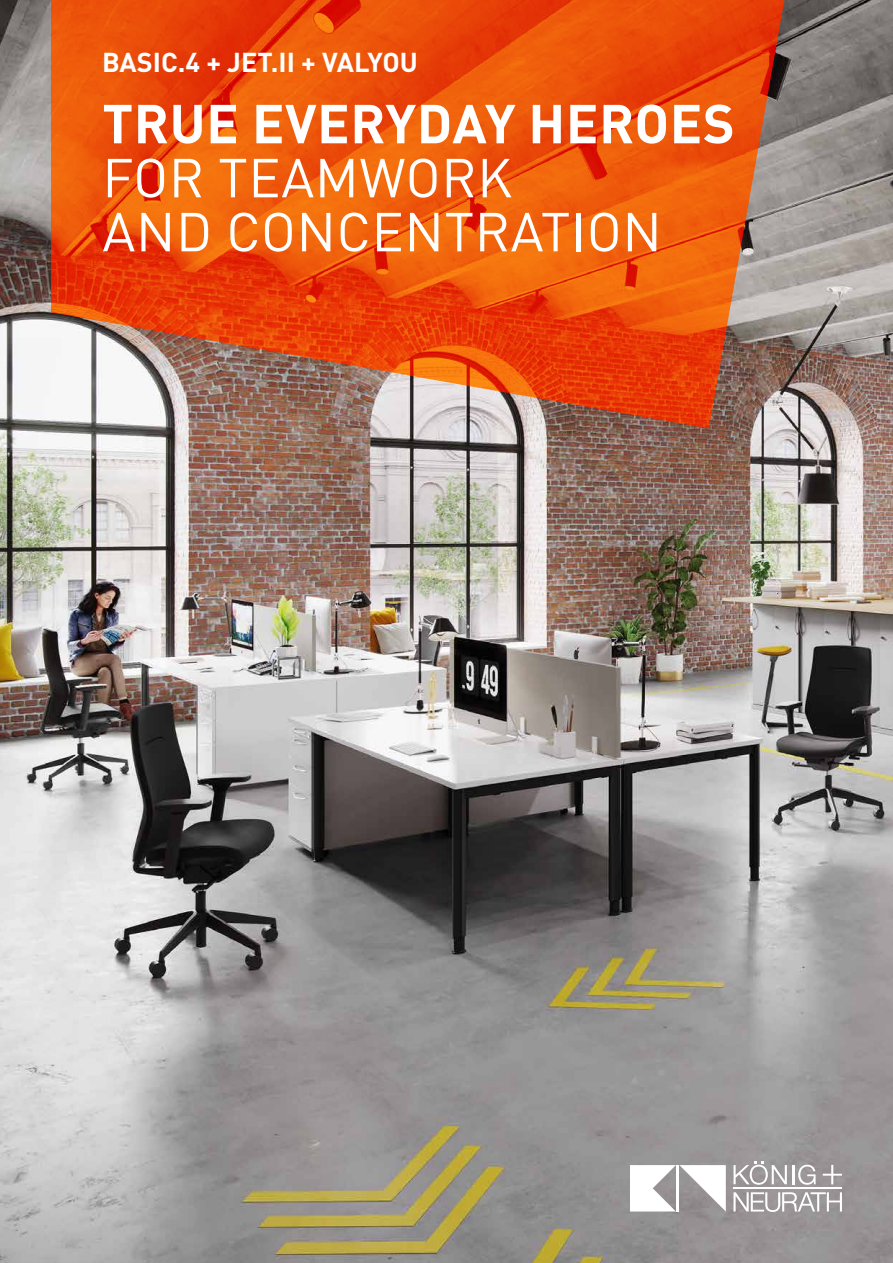
<style>
.page{position:relative;width:893px;height:1263px;background:#fff}
.page>*{position:absolute;margin:0;border:0;box-sizing:border-box;transform-origin:0 0}
.t1{font:54px/54px "DINOT";letter-spacing:.01em;color:#fff}
.t2{font:700 54px "DINOT";letter-spacing:.01em;color:#fff}
.t3{font:700 27px "DINOT";color:#fff}
</style>
<div class="page">
<img style="left:0;top:0;width:893px;height:1263px">
<svg style="left:733px;top:1192px;width:109px;height:20px"></svg>
<hr style="left:733px;top:1187px;width:109px;height:2px;background:#fff">
<svg style="left:823px;top:1165px;width:19px;height:19px"></svg>
<svg style="left:733px;top:1161px;width:83px;height:24px"></svg>
<svg style="left:630px;top:1165px;width:96px;height:46px"></svg>
<svg style="left:51px;top:0;width:791px;height:428px;background:#db6028"></svg>
<p class="t3" style="left:102px;top:41px;width:317px">BASIC.4 + JET.II + VALYOU</p>
<p class="t2" style="left:102px;top:82px;width:634px">TRUE EVERYDAY HEROES</p>
<p class="t1" style="left:102px;top:146px;width:561px">FOR TEAMWORK<br>AND CONCENTRATION</p>
</div>
